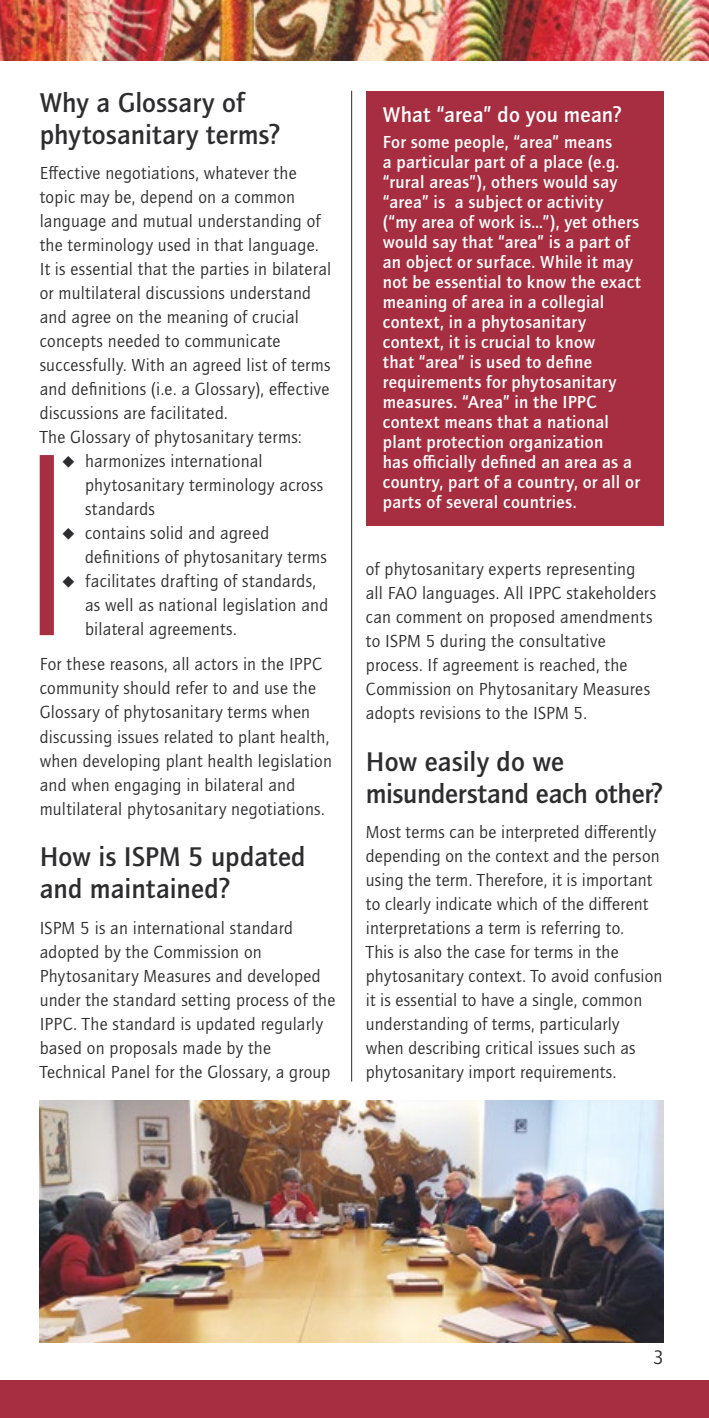
<style>
.page{position:relative;width:709px;height:1418px;background:#fff}
.page>*{position:absolute;margin:0;border:0;box-sizing:border-box;transform-origin:0 0}
.t1{font:500 28px/32px "Quay Sans ITC Std";color:#2d2c2e}
.t2{font:500 22px "Quay Sans ITC Std";letter-spacing:.005em;color:#fff}
.t3{font:20px "Quay Sans ITC Std";color:#2d2c2e}
.t4{font:18px/24px "Quay Sans ITC Std";letter-spacing:.015em;color:#2d2c2e}
.t5{font:500 18px/20px "Quay Sans ITC Std";letter-spacing:.015em;color:#fff}
.s1{font-family:"European Pi One";font-size:12px}
</style>
<div class="page">
<img style="left:0;top:0;width:709px;height:60px">
<div style="left:0;top:1380px;width:709px;height:37px;background:#a72e40"></div>
<div style="left:40px;top:455px;width:14px;height:180px;background:#a72e40"></div>
<hr style="left:351px;top:91px;width:1px;height:990px;background:#2d2c2e">
<div style="left:366px;top:91px;width:297px;height:434px;background:#a72e40"></div>
<img style="left:40px;top:1100px;width:623px;height:242px">
<h1 class="t1" style="left:40px;top:87px;width:242px">Why a Glossary of phytosanitary terms?</h1>
<p class="t4" style="left:40px;top:162px;width:258px">Effective negotiations, whatever the</p>
<p class="t4" style="left:40px;top:186px;width:257px">topic may be, depend on a common</p>
<p class="t4" style="left:40px;top:210px;width:282px">language and mutual understanding of</p>
<p class="t4" style="left:40px;top:234px;width:280px">the terminology used in that language.</p>
<p class="t4" style="left:40px;top:258px;width:293px">It is essential that the parties in bilateral</p>
<p class="t4" style="left:40px;top:282px;width:273px">or multilateral discussions understand</p>
<p class="t4" style="left:40px;top:305px;width:261px">and agree on the meaning of crucial</p>
<p class="t4" style="left:40px;top:329px;width:242px">concepts needed to communicate</p>
<p class="t4" style="left:40px;top:353px;width:292px">successfully. With an agreed list of terms</p>
<p class="t4" style="left:40px;top:377px;width:291px">and definitions (i.e. a Glossary), effective</p>
<p class="t4" style="left:40px;top:401px;width:189px">discussions are facilitated.</p>
<p class="t4" style="left:40px;top:425px;width:263px">The Glossary of phytosanitary terms:</p>
<p class="t4" style="left:62px;top:450px;width:202px"><span class="s1">+</span> harmonizes international</p>
<p class="t4" style="left:85px;top:474px;width:240px">phytosanitary terminology across</p>
<p class="t4" style="left:85px;top:498px;width:71px">standards</p>
<p class="t4" style="left:62px;top:522px;width:208px"><span class="s1">+</span> contains solid and agreed</p>
<p class="t4" style="left:85px;top:546px;width:243px">definitions of phytosanitary terms</p>
<p class="t4" style="left:62px;top:570px;width:255px"><span class="s1">+</span> facilitates drafting of standards,</p>
<p class="t4" style="left:85px;top:594px;width:245px">as well as national legislation and</p>
<p class="t4" style="left:85px;top:618px;width:153px">bilateral agreements.</p>
<p class="t4" style="left:40px;top:653px;width:294px">For these reasons, all actors in the IPPC community should refer to and use the Glossary of phytosanitary terms when discussing issues related to plant health, when developing plant health legislation and when engaging in bilateral and multilateral phytosanitary negotiations.</p>
<h1 class="t1" style="left:40px;top:841px;width:267px">How is ISPM 5 updated and maintained?</h1>
<p class="t4" style="left:40px;top:916px;width:297px">ISPM 5 is an international standard adopted by the Commission on Phytosanitary Measures and developed under the standard setting process of the IPPC. The standard is updated regularly based on proposals made by the Technical Panel for the Glossary, a group</p>
<p class="t2" style="left:383px;top:103px;width:240px">What “area” do you mean?</p>
<p class="t5" style="left:383px;top:132px;width:260px">For some people, “area” means<br>a particular part of a place (e.g. “rural areas”), others would say “area” is a subject or activity (“my area of work is…”), yet others would say that “area” is a part of an object or surface. While it may not be essential to know the exact meaning of area in a collegial context, in a phytosanitary context, it is crucial to know<br>that “area” is used to define requirements for phytosanitary measures. “Area” in the IPPC context means that a national plant protection organization<br>has officially defined an area as a country, part of a country, or all or parts of several countries.</p>
<p class="t4" style="left:366px;top:557px;width:292px">of phytosanitary experts representing all FAO languages. All IPPC stakeholders can comment on proposed amendments to ISPM 5 during the consultative process. If agreement is reached, the Commission on Phytosanitary Measures adopts revisions to the ISPM 5.</p>
<h1 class="t1" style="left:366px;top:745px;width:299px">How easily do we misunderstand each other?</h1>
<p class="t4" style="left:366px;top:820px;width:298px">Most terms can be interpreted differently depending on the context and the person using the term. Therefore, it is important to clearly indicate which of the different interpretations a term is referring to.<br>This is also the case for terms in the phytosanitary context. To avoid confusion it is essential to have a single, common understanding of terms, particularly<br>when describing critical issues such as phytosanitary import requirements.</p>
<p class="t3" style="left:653px;top:1346px;width:12px">3</p>
</div>
